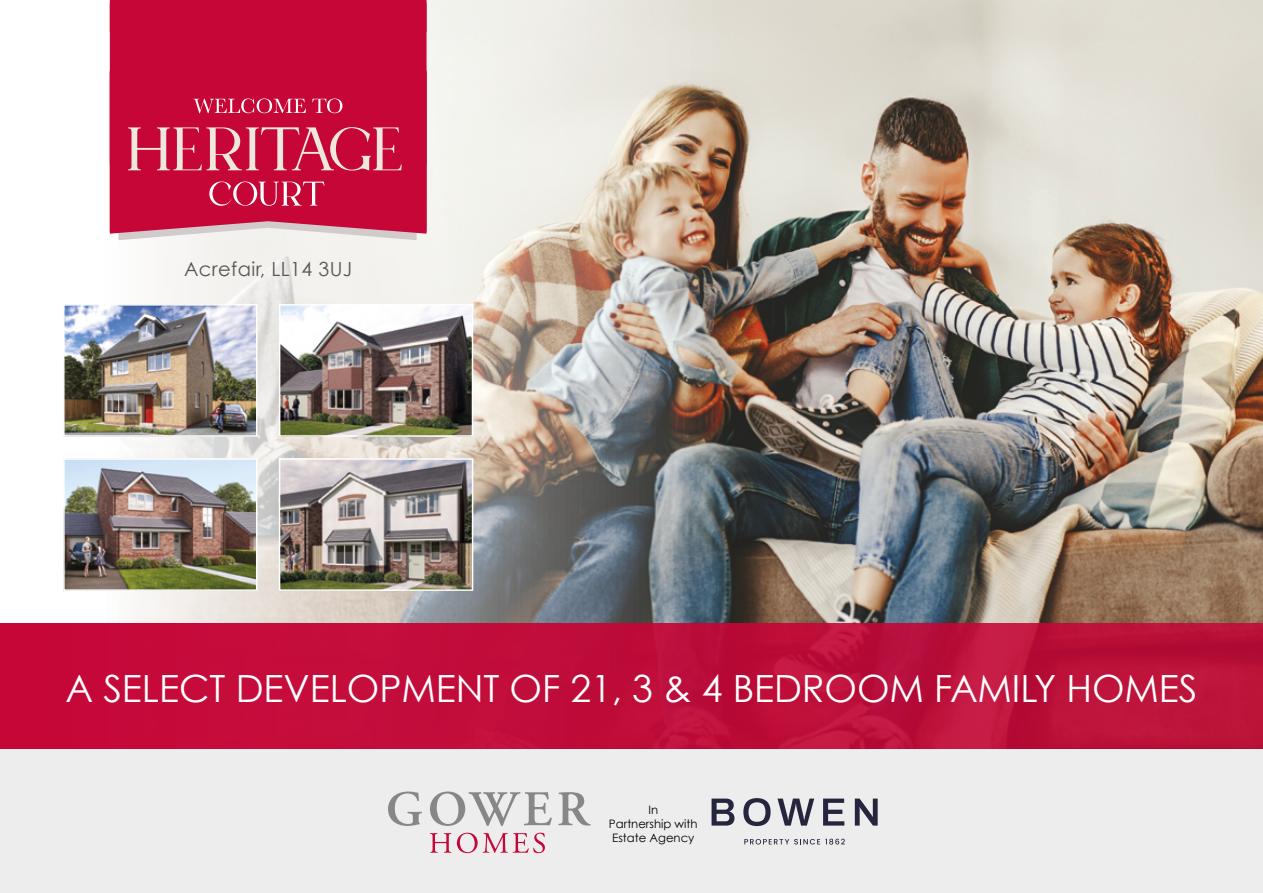
<style>
.page{position:relative;width:1263px;height:893px;background:#fff}
.page>*{position:absolute;margin:0;border:0;box-sizing:border-box;transform-origin:0 0}
.t1{font:37.5px "Century Gothic";letter-spacing:-.005em;color:#fff}
.t2{font:19.5px "Century Gothic";letter-spacing:.02em;color:#575756}
.t3{font:11.7px/14px "Century Gothic";color:#000;text-align:center}
</style>
<div class="page">
<img style="left:109px;top:0;width:1154px;height:623px">
<div style="left:0;top:623px;width:1263px;height:127px;background:linear-gradient(to right,#c6083a,#b9133b)"></div>
<div style="left:0;top:750px;width:1263px;height:143px;background:#ededed"></div>
<div style="left:110px;top:32px;width:317px;height:41px;background:#c50637"></div>
<div style="left:110px;top:0;width:317px;height:32px;background:#c50637"></div>
<svg style="left:118px;top:234px;width:299px;height:6px;fill:#f3f2ee"></svg>
<div style="left:110px;top:73px;width:317px;height:161px;background:#c50637"></div>
<svg style="left:194px;top:98px;width:148px;height:15px;background:#d23f65"></svg>
<svg style="left:128px;top:127px;width:274px;height:44px;background:#cf4062"></svg>
<svg style="left:209px;top:181px;width:115px;height:25px;background:#d13c62"></svg>
<img style="left:282px;top:461px;width:188px;height:127px">
<div style="left:279px;top:458px;width:194px;height:133px;border:2px solid #fff"></div>
<img style="left:66px;top:307px;width:189px;height:127px">
<div style="left:63px;top:304px;width:195px;height:133px;border:2px solid #fff"></div>
<img style="left:282px;top:307px;width:188px;height:127px">
<div style="left:279px;top:304px;width:194px;height:133px;border:2px solid #fff"></div>
<img style="left:66px;top:461px;width:188px;height:127px">
<div style="left:63px;top:458px;width:194px;height:133px;border:2px solid #fff"></div>
<svg style="left:388px;top:791px;width:34px;height:35px"></svg>
<svg style="left:430px;top:791px;width:122px;height:35px"></svg>
<svg style="left:558px;top:792px;width:33px;height:33px"></svg>
<svg style="left:430px;top:833px;width:21px;height:20px"></svg>
<svg style="left:457px;top:833px;width:88px;height:20px"></svg>
<svg style="left:777px;top:799px;width:37px;height:27px"></svg>
<svg style="left:743px;top:798px;width:28px;height:28px"></svg>
<svg style="left:711px;top:799px;width:23px;height:27px"></svg>
<svg style="left:855px;top:799px;width:23px;height:27px"></svg>
<svg style="left:823px;top:799px;width:21px;height:27px"></svg>
<svg style="left:744px;top:839px;width:101px;height:6px"></svg>
<p class="t2" style="left:184px;top:257px;width:170px">Acrefair, LL14 3UJ</p>
<p class="t1" style="left:65px;top:666px;width:1133px">A SELECT DEVELOPMENT OF 21, 3 &amp; 4 BEDROOM FAMILY HOMES</p>
<p class="t3" style="left:609px;top:803px;width:90px">In<br>Partnership with<br>Estate Agency</p>
</div>
